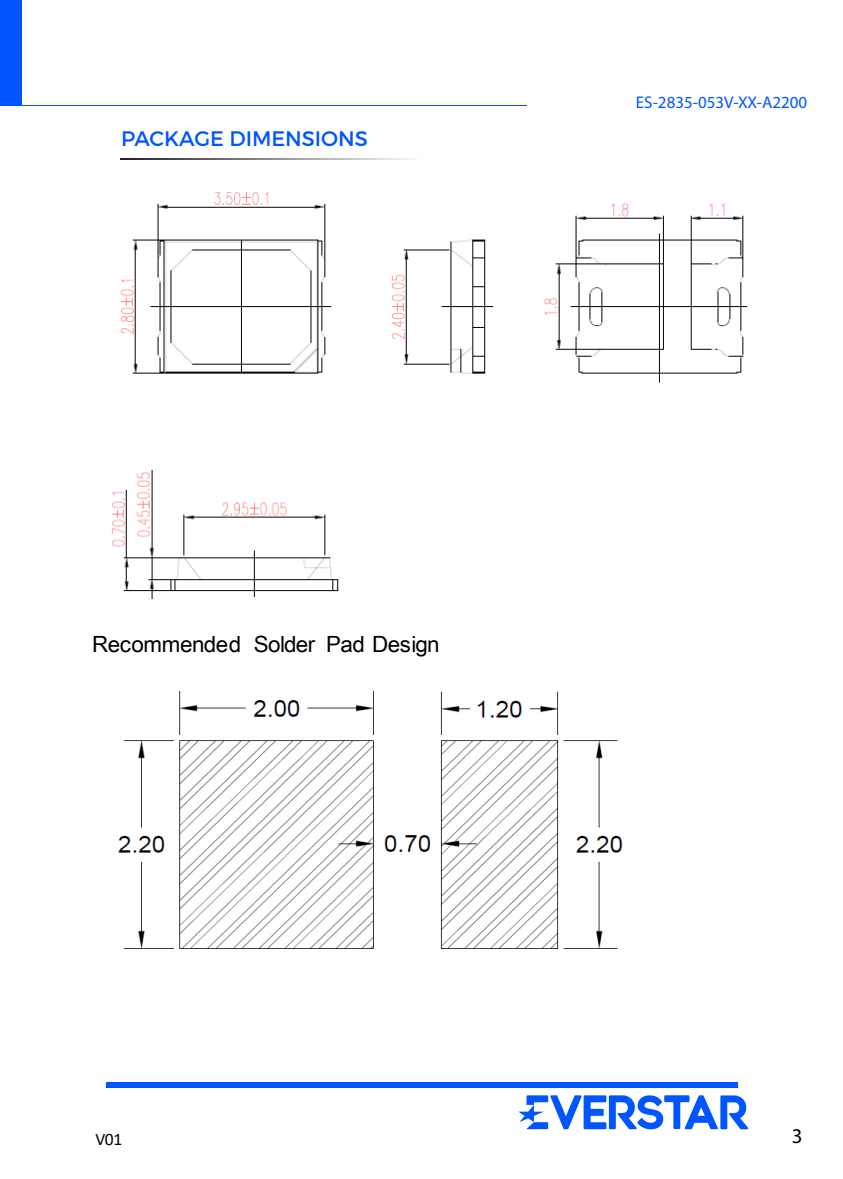
<style>
.page{position:relative;width:843px;height:1179px;background:#fff}
.page>*{position:absolute;margin:0;border:0;box-sizing:border-box;transform-origin:0 0}
.t1{font:22.4px "Arial Unicode MS";letter-spacing:-.025em;color:#000}
.t2{font:21px "Montserrat";color:#05f}
.t3{font:21px "Myriad Pro";color:#000}
.t4{font:17.5px "Calibri";color:#000}
.t5{font:16.97px "Myriad Pro";color:#05f}
</style>
<div class="page">
<div style="left:106px;top:1082px;width:631px;height:5px;background:#05f"></div>
<svg style="left:518px;top:1095px;width:230px;height:34px"></svg>
<div style="left:0;top:0;width:21px;height:105px;background:#05f"></div>
<hr style="left:0;top:105px;width:526px;height:1px;background:#05f">
<svg style="left:120px;top:158px;width:289px;height:2px"></svg>
<img style="left:111px;top:191px;width:637px;height:408px">
<img style="left:118px;top:691px;width:505px;height:258px">
<p class="t2" style="left:121px;top:126px;width:248px">PACKAGE DIMENSIONS</p>
<p class="t1" style="left:92px;top:628px;width:349px">Recommended Solder Pad Design</p>
<p class="t4" style="left:95px;top:1126px;width:28px">V01</p>
<p class="t5" style="left:636px;top:92px;width:173px">ES-2835-053V-XX-A2200</p>
<p class="t3" style="left:791px;top:1123px;width:12px">3</p>
</div>
